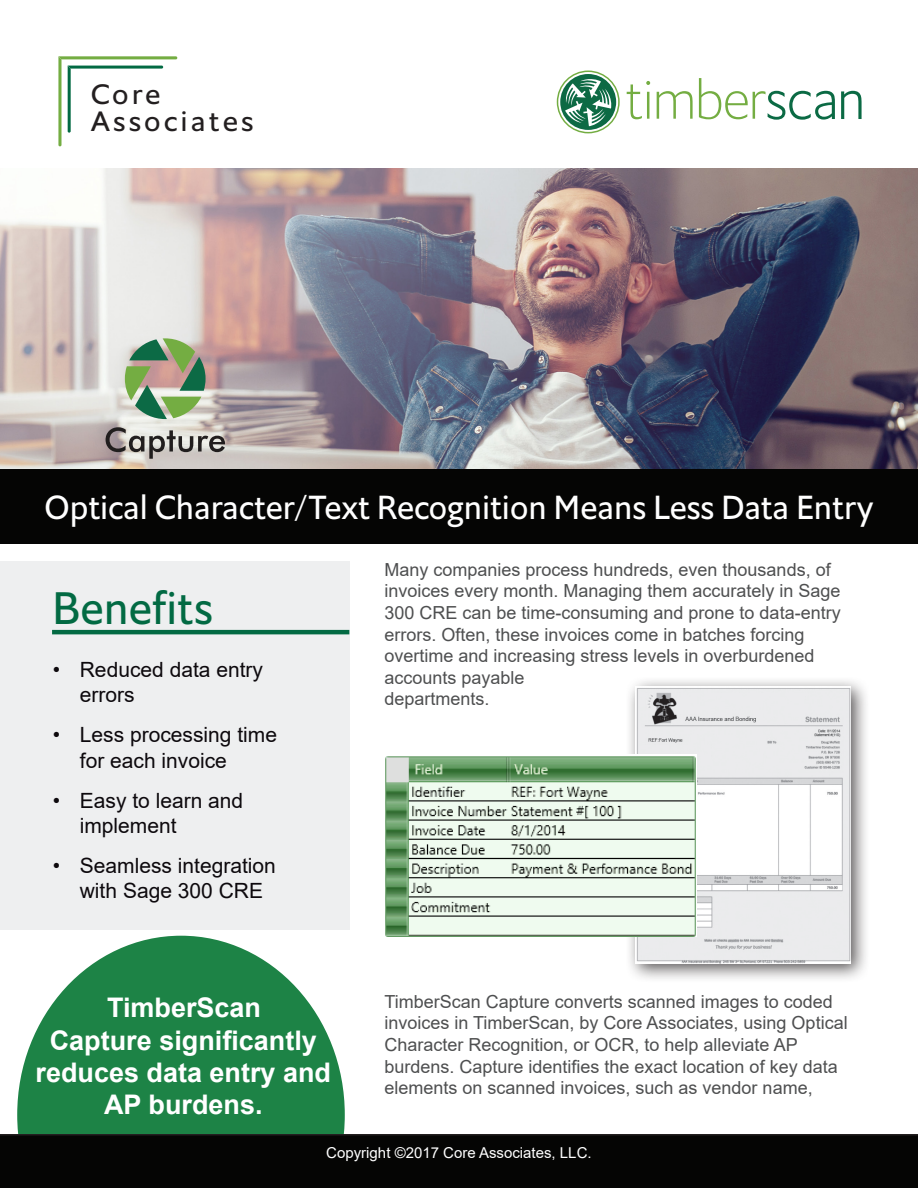
<style>
.page{position:relative;width:918px;height:1188px;background:#fff}
.page>*{position:absolute;margin:0;border:0;box-sizing:border-box;transform-origin:0 0}
.t1{font:45px "Halifax";color:#026a43}
.t2{font:33px "Halifax";color:#fff}
.t3{font:27.6px/27.3px "Halifax";letter-spacing:.105em;color:#231f20;scale:1.07 1}
.t4{font:700 27px/32.4px "Arial";color:#fff;text-align:center}
.t5{font:21px/25.2px "Arial";color:#0d090d}
.Data_Sheet_Body{font:18px/21.6px "Arial";color:#4e4f50}
.t6{font:15px "Arial";color:#fff}
</style>
<div class="page">
<svg style="left:17px;top:936px;width:328px;height:198px;fill:#1d8346"></svg>
<div style="left:0;top:1134px;width:918px;height:54px;background:#050504"></div>
<div style="left:0;top:561px;width:350px;height:369px;background:#eeeff0"></div>
<hr style="left:52px;top:630px;width:297px;height:4px;background:#026a43">
<img style="left:0;top:168px;width:918px;height:302px">
<div style="left:0;top:470px;width:918px;height:74px;background:#050504"></div>
<div style="left:625px;top:676px;width:245px;height:308px;background:#231f20;opacity:.75"></div>
<img style="left:636px;top:686px;width:214px;height:278px">
<img style="left:385px;top:754px;width:311px;height:183px">
<svg style="left:125px;top:338px;width:81px;height:81px;background:#91a985"></svg>
<svg style="left:106px;top:427px;width:119px;height:32px;background:#a9a5a1"></svg>
<svg style="left:58px;top:56px;width:119px;height:90px"></svg>
<svg style="left:627px;top:81px;width:23px;height:38px"></svg>
<svg style="left:657px;top:91px;width:36px;height:28px"></svg>
<svg style="left:699px;top:78px;width:136px;height:42px"></svg>
<svg style="left:841px;top:91px;width:21px;height:28px"></svg>
<svg style="left:557px;top:71px;width:63px;height:62px"></svg>
<p class="t3" style="left:91px;top:81px;width:153px">Core<br>Associates</p>
<p class="t2" style="left:45px;top:486px;width:830px">Optical Character/Text Recognition Means Less Data Entry</p>
<p class="t1" style="left:52px;top:579px;width:162px">Benefits</p>
<p class="t5" style="left:80px;top:657px;width:185px;text-indent:-27px">• Reduced data entry errors</p>
<p class="t5" style="left:80px;top:722px;width:199px;text-indent:-27px">• Less processing time for each invoice</p>
<p class="t5" style="left:80px;top:788px;width:165px;text-indent:-27px">• Easy to learn and implement</p>
<p class="t5" style="left:80px;top:853px;width:198px;text-indent:-27px">• Seamless integration with Sage 300 CRE</p>
<p class="t4" style="left:36px;top:992px;width:297px">TimberScan<br>Capture significantly reduces data entry and<br>AP burdens.</p>
<p class="Data_Sheet_Body" style="left:384px;top:559px;width:458px">Many companies process hundreds, even thousands, of invoices every month. Managing them accurately in Sage 300 CRE can be time-consuming and prone to data-entry errors. Often, these invoices come in batches forcing overtime and increasing stress levels in overburdened accounts payable<br>departments.</p>
<p class="Data_Sheet_Body" style="left:384px;top:991px;width:465px">TimberScan Capture converts scanned images to coded invoices in TimberScan, by Core Associates, using Optical Character Recognition, or OCR, to help alleviate AP burdens. Capture identifies the exact location of key data elements on scanned invoices, such as vendor name,</p>
<p class="t6" style="left:326px;top:1143px;width:267px">Copyright ©2017 Core Associates, LLC.</p>
</div>
